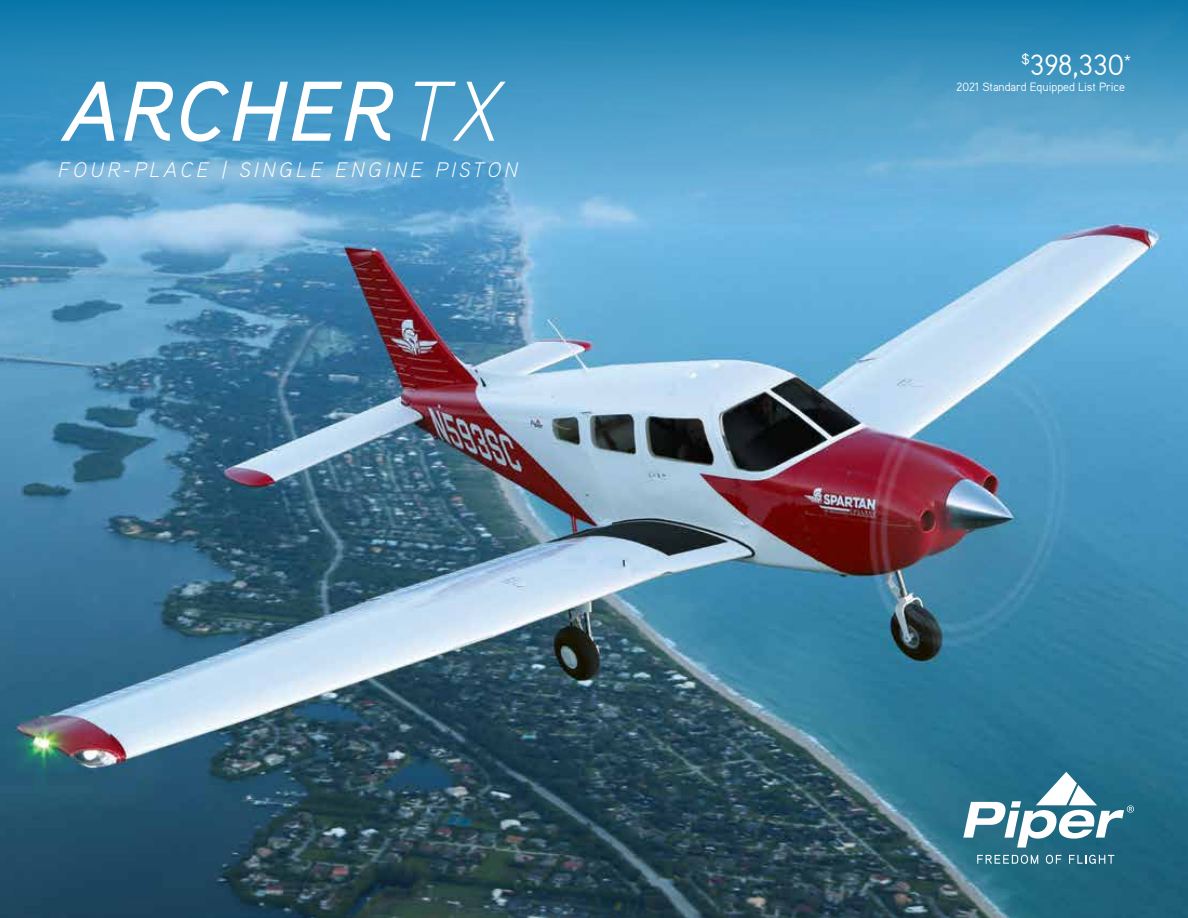
<style>
.page{position:relative;width:1188px;height:918px;background:#fff}
.page>*{position:absolute;margin:0;border:0;box-sizing:border-box;transform-origin:0 0}
.t1{font:italic 500 84.6px "Aaux";letter-spacing:.025em;color:#fff}
.t2{font:29.25px "Aaux";color:#fff}
.t3{font:italic 300 21px "Aaux Pro OT";letter-spacing:.17em;color:#fff}
.t4{font:12px "Aaux";color:#fff}
.s1{font-weight:300}
</style>
<div class="page">
<img style="left:0;top:226px;width:1188px;height:692px">
<svg style="left:0;top:0;width:1188px;height:226px;background:#499bc7"></svg>
<svg style="left:963px;top:772px;width:171px;height:76px"></svg>
<svg style="left:977px;top:855px;width:61px;height:9px"></svg>
<svg style="left:1046px;top:855px;width:15px;height:9px"></svg>
<svg style="left:1069px;top:855px;width:45px;height:9px"></svg>
<h1 class="t1" style="left:59px;top:57px;width:443px">ARCHER <span class="s1">TX</span></h1>
<p class="t3" style="left:58px;top:157px;width:461px">FOUR-PLACE | SINGLE ENGINE PISTON</p>
<h2 class="t2" style="left:1021px;top:46px;width:112px"><sup>$</sup>398,330<sup>*</sup></h2>
<p class="t4" style="left:957px;top:79px;width:170px">2021 Standard Equipped List Price</p>
</div>
